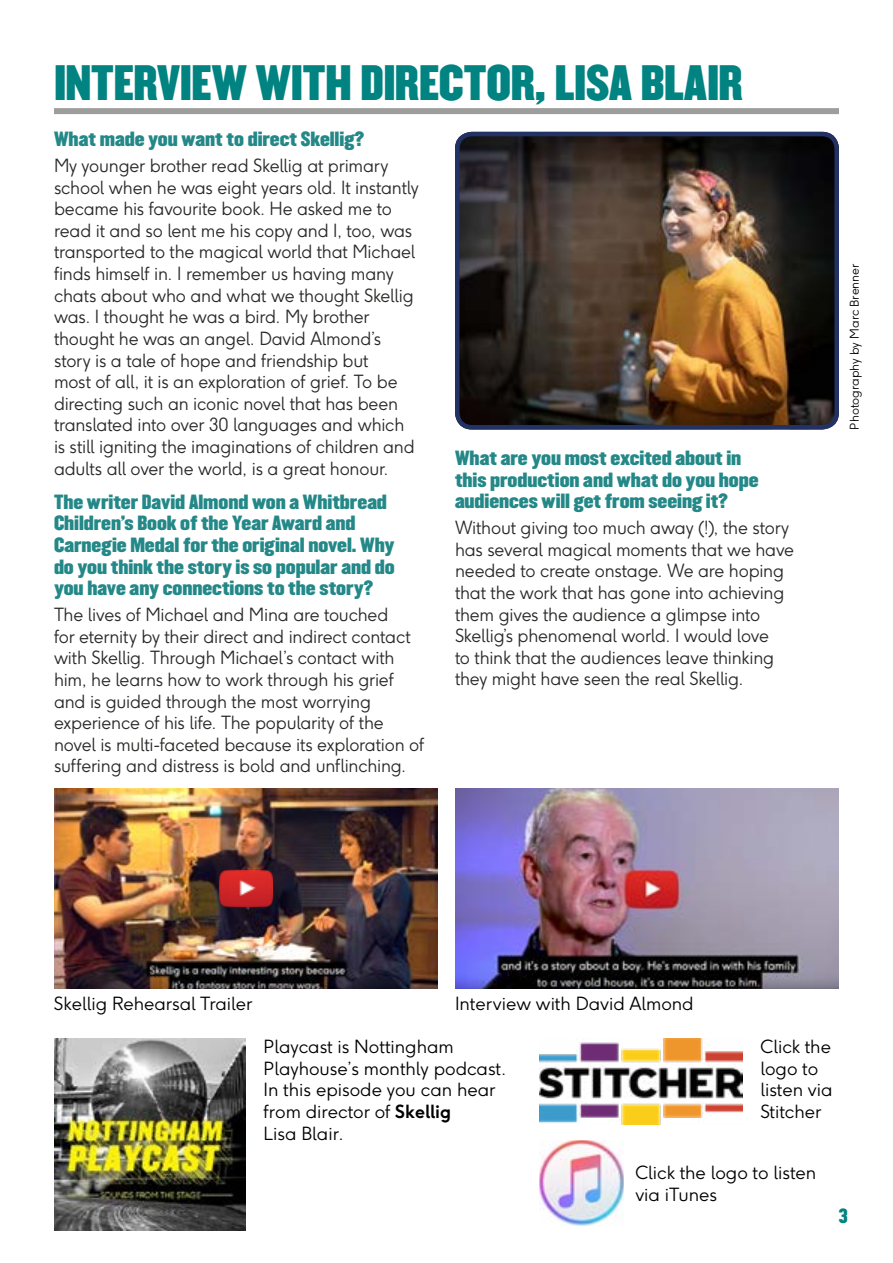
<style>
.page{position:relative;width:893px;height:1263px;background:#fff}
.page>*{position:absolute;margin:0;border:0;box-sizing:border-box;transform-origin:0 0}
.t1{font:43.5px "Champion Middleweight";letter-spacing:-.005em;color:#008381;scale:.96 1}
.t2{font:300 18px/21.6px "F37 Ginger";letter-spacing:-.01em;color:#282827;scale:.96 1}
.t3{font:18px/21.6px "Champion Middleweight";letter-spacing:-.005em;color:#238887;scale:.96 1}
.t4{font:300 18px/21.6px "F37 Ginger";color:#000}
.t5{font:18px "Champion Welterweight";color:#008381}
.t6{font:300 12px "F37 Ginger";color:#000}
.s1{font-weight:700}
</style>
<div class="page">
<div style="left:54px;top:108px;width:785px;height:6px;background:#9d9d9c"></div>
<img style="left:457px;top:132px;width:382px;height:297px">
<div style="left:455px;top:132px;width:384px;height:297px;border:4px solid #223264;border-radius:15px"></div>
<img style="left:455px;top:789px;width:384px;height:200px">
<img style="left:54px;top:789px;width:384px;height:200px">
<img style="left:219px;top:870px;width:54px;height:37px">
<img style="left:54px;top:1039px;width:191px;height:191px">
<img style="left:540px;top:1039px;width:202px;height:85px">
<img style="left:540px;top:1140px;width:84px;height:86px">
<h1 class="t1" style="left:54px;top:47px;width:719px">INTERVIEW WITH DIRECTOR, LISA BLAIR</h1>
<p class="t3" style="left:54px;top:128px;width:325px">What made you want to direct Skellig?</p>
<p class="t2" style="left:54px;top:156px;width:382px">My younger brother read Skellig at primary school when he was eight years old. It instantly became his favourite book. He asked me to read it and so lent me his copy and I, too, was transported to the magical world that Michael finds himself in. I remember us having many chats about who and what we thought Skellig was. I thought he was a bird. My brother thought he was an angel. David Almond’s story is a tale of hope and friendship but<br>most of all, it is an exploration of grief. To be directing such an iconic novel that has been translated into over 30 languages and which is still igniting the imaginations of children and adults all over the world, is a great honour.</p>
<p class="t3" style="left:54px;top:490px;width:356px">The writer David Almond won a Whitbread Children’s Book of the Year Award and Carnegie Medal for the original novel. Why do you think the story is so popular and do you have any connections to the story?</p>
<p class="t2" style="left:54px;top:605px;width:387px">The lives of Michael and Mina are touched<br>for eternity by their direct and indirect contact with Skellig. Through Michael’s contact with him, he learns how to work through his grief and is guided through the most worrying experience of his life. The popularity of the novel is multi-faceted because its exploration of suffering and distress is bold and unflinching.</p>
<p class="t3" style="left:455px;top:447px;width:318px">What are you most excited about in this production and what do you hope audiences will get from seeing it?</p>
<p class="t2" style="left:455px;top:518px;width:355px">Without giving too much away (!), the story has several magical moments that we have needed to create onstage. We are hoping that the work that has gone into achieving them gives the audience a glimpse into Skellig’s phenomenal world. I would love<br>to think that the audiences leave thinking they might have seen the real Skellig.</p>
<p class="t6" style="left:849px;top:429px;width:167px;rotate:-90deg">Photography by Marc Brenner</p>
<p class="t4" style="left:54px;top:994px;width:200px">Skellig Rehearsal Trailer</p>
<p class="t4" style="left:455px;top:994px;width:240px">Interview with David Almond</p>
<p class="t4" style="left:264px;top:1037px;width:244px">Playcast is Nottingham<br>Playhouse’s monthly podcast.<br>In this episode you can hear from director of <span class="s1">Skellig<br></span>Lisa Blair.</p>
<p class="t4" style="left:760px;top:1037px;width:74px">Click the logo to listen via<br>Stitcher</p>
<p class="t4" style="left:635px;top:1163px;width:182px">Click the logo to listen via iTunes</p>
<p class="t5" style="left:839px;top:1201px;width:10px">3</p>
</div>
